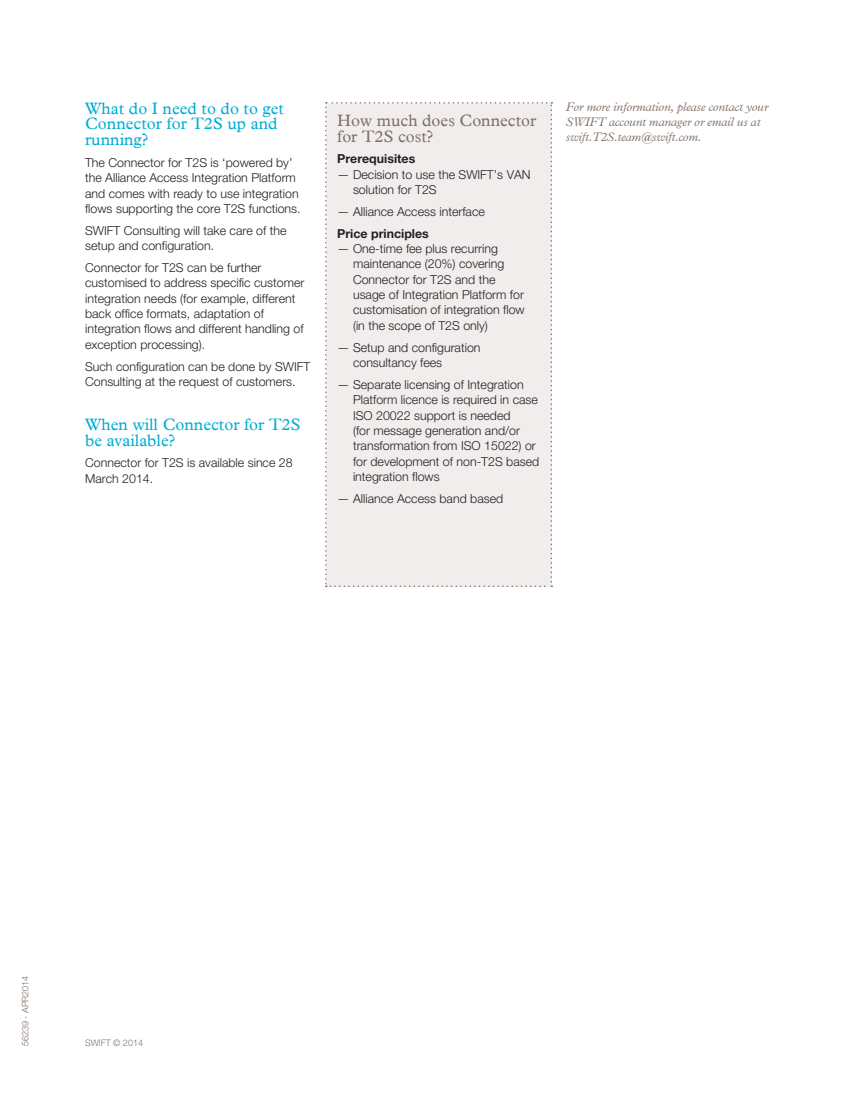
<style>
.page{position:relative;width:851px;height:1106px;background:#fff}
.page>*{position:absolute;margin:0;border:0;box-sizing:border-box;transform-origin:0 0}
._07__Key_benefits_ti{font:16.5px/15.8px "Plantin";color:#00acd5}
._07__Key_benefits_ti-2{font:16.5px/15.8px "Plantin";color:#807066}
._09__Main_body_text{font:300 12.3px/15.3px "Helvetica Neue LT";color:#231f20}
._09__Main_body_text-2{font:italic 300 12.3px/15px "Plantin";letter-spacing:-.01em;color:#807066}
._08__Level_1_heading{font:700 12.3px "Helvetica Neue LT";color:#231f20}
._11__Copyright_main{font:300 9px "Helvetica Neue LT";color:#807066}
</style>
<div class="page">
<div style="left:325px;top:102px;width:227px;height:485px;background:#f0edec"></div>
<p class="_07__Key_benefits_ti" style="left:85px;top:101px;width:200px">What do I need to do to get<br>Connector for T2S up and running?</p>
<p class="_09__Main_body_text" style="left:85px;top:155px;width:217px">The Connector for T2S is ‘powered by’ the Alliance Access Integration Platform and comes with ready to use integration flows supporting the core T2S functions.</p>
<p class="_09__Main_body_text" style="left:85px;top:222px;width:203px">SWIFT Consulting will take care of the setup and configuration.</p>
<p class="_09__Main_body_text" style="left:85px;top:260px;width:221px">Connector for T2S can be further customised to address specific customer integration needs (for example, different back office formats, adaptation of integration flows and different handling of exception processing).</p>
<p class="_09__Main_body_text" style="left:85px;top:358px;width:227px">Such configuration can be done by SWIFT<br>Consulting at the request of customers.</p>
<p class="_07__Key_benefits_ti" style="left:85px;top:417px;width:217px">When will Connector for T2S be available?</p>
<p class="_09__Main_body_text" style="left:85px;top:455px;width:209px">Connector for T2S is available since 28<br>March 2014.</p>
<p class="_07__Key_benefits_ti-2" style="left:337px;top:113px;width:200px">How much does Connector for T2S cost?</p>
<p class="_08__Level_1_heading" style="left:337px;top:151px;width:80px">Prerequisites</p>
<p class="_09__Main_body_text" style="left:353px;top:166px;width:179px;text-indent:-16px">— Decision to use the SWIFT’s VAN solution for T2S</p>
<p class="_09__Main_body_text" style="left:337px;top:203px;width:149px">— Alliance Access interface</p>
<p class="_08__Level_1_heading" style="left:337px;top:225px;width:93px">Price principles</p>
<p class="_09__Main_body_text" style="left:353px;top:241px;width:173px;text-indent:-16px">— One-time fee plus recurring maintenance (20%) covering<br>Connector for T2S and the usage of Integration Platform for customisation of integration flow (in the scope of T2S only)</p>
<p class="_09__Main_body_text" style="left:353px;top:339px;width:129px;text-indent:-16px">— Setup and configuration consultancy fees</p>
<p class="_09__Main_body_text" style="left:353px;top:376px;width:188px;text-indent:-16px">— Separate licensing of Integration<br>Platform licence is required in case<br>ISO 20022 support is needed<br>(for message generation and/or transformation from ISO 15022) or for development of non-T2S based integration flows</p>
<p class="_09__Main_body_text" style="left:337px;top:490px;width:167px">— Alliance Access band based</p>
<p class="_09__Main_body_text-2" style="left:566px;top:99px;width:204px">For more information, please contact your<br>SWIFT account manager or email us at swift.T2S.team@swift.com.</p>
<p class="_11__Copyright_main" style="left:20px;top:1046px;width:72px;rotate:-90deg">56239 - APR2014</p>
<p class="_11__Copyright_main" style="left:85px;top:1037px;width:59px">SWIFT © 2014</p>
</div>
